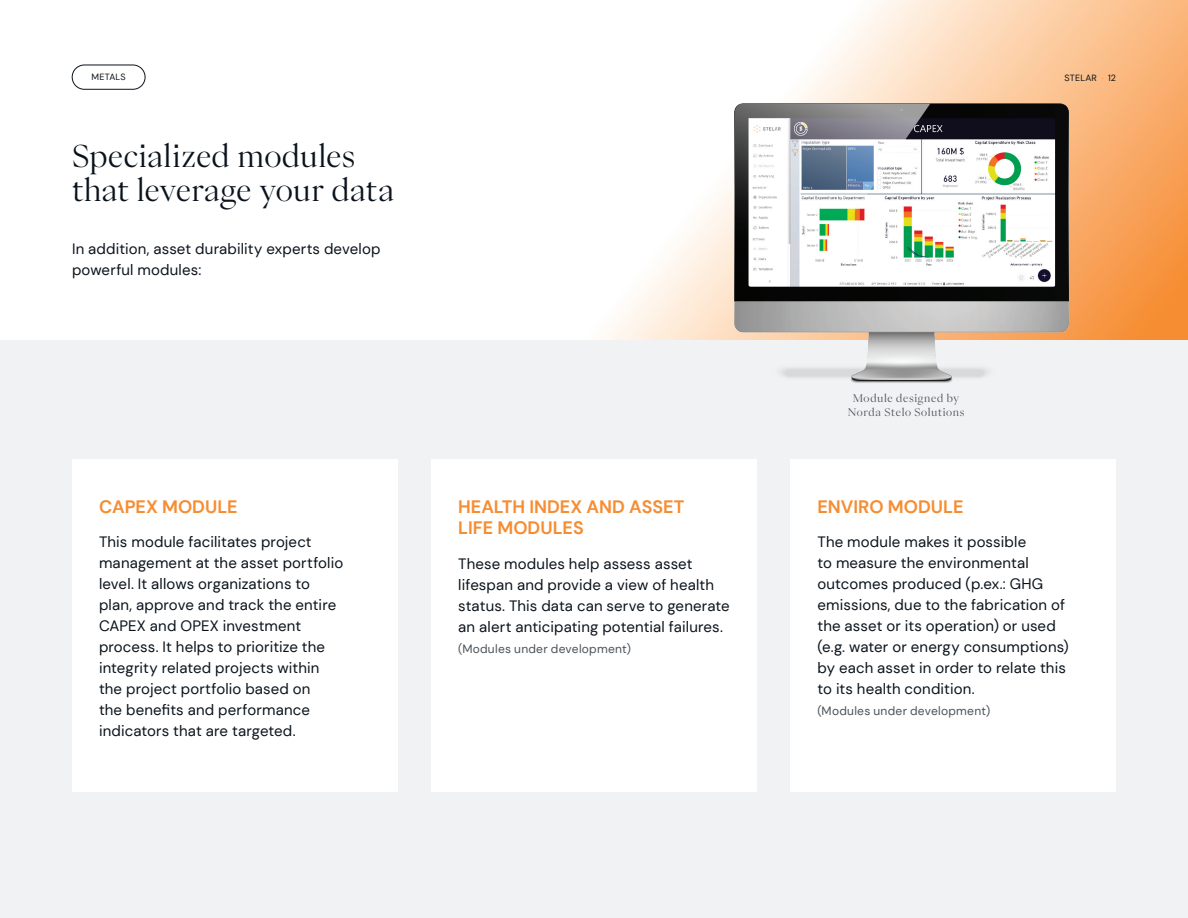
<style>
.page{position:relative;width:1188px;height:918px;background:#fff}
.page>*{position:absolute;margin:0;border:0;box-sizing:border-box;transform-origin:0 0}
.t1{font:30px/34.5px "PP Eiko";letter-spacing:.01em;color:#0a131c}
.t2{font:700 18px/21.6px "DM Sans";color:#f68d32}
.t3{font:15px/21px "DM Sans";letter-spacing:.01em;color:#0a131c}
.t4{font:12px "DM Sans";letter-spacing:.02em;color:#495259}
.t5{font:10.5px/13.5px "PP Eiko";letter-spacing:.06em;color:#495259;text-align:center}
.t6{font:9px "DM Sans";letter-spacing:.025em;color:#0a131c}
</style>
<div class="page">
<svg style="left:0;top:0;width:1188px;height:341px"></svg>
<div style="left:0;top:341px;width:1188px;height:577px;background:#f0f2f3"></div>
<img style="left:735px;top:103px;width:334px;height:280px">
<div style="left:72px;top:459px;width:326px;height:333px;background:#fff"></div>
<div style="left:431px;top:459px;width:326px;height:333px;background:#fff"></div>
<div style="left:790px;top:459px;width:326px;height:333px;background:#fff"></div>
<div style="left:72px;top:65px;width:73px;height:24px;border:1px solid #0a131c;border-radius:12px"></div>
<p class="t6" style="left:92px;top:72px;width:36px">METALS</p>
<p class="t6" style="left:1108px;top:72px;width:9px">12</p>
<p class="t6" style="left:1065px;top:72px;width:40px">STELAR <sup>•</sup></p>
<h1 class="t1" style="left:72px;top:139px;width:324px">Specialized modules that leverage your data</h1>
<p class="t3" style="left:72px;top:238px;width:310px">In addition, asset durability experts develop powerful modules:</p>
<p class="t2" style="left:99px;top:496px;width:140px">CAPEX MODULE</p>
<p class="t3" style="left:99px;top:532px;width:246px">This module facilitates project management at the asset portfolio level. It allows organizations to plan, approve and track the entire<br>CAPEX and OPEX investment process. It helps to prioritize the integrity related projects within the project portfolio based on<br>the benefits and performance indicators that are targeted.</p>
<p class="t2" style="left:458px;top:496px;width:228px">HEALTH INDEX AND ASSET<br>LIFE MODULES</p>
<p class="t3" style="left:458px;top:553px;width:273px">These modules help assess asset lifespan and provide a view of health status. This data can serve to generate an alert anticipating potential failures.</p>
<p class="t4" style="left:458px;top:641px;width:174px">(Modules under development)</p>
<p class="t5" style="left:848px;top:392px;width:118px">Module designed by<br>Norda Stelo Solutions</p>
<p class="t2" style="left:818px;top:496px;width:147px">ENVIRO MODULE</p>
<p class="t3" style="left:818px;top:532px;width:253px">The module makes it possible<br>to measure the environmental outcomes produced (p.ex.: GHG emissions, due to the fabrication of the asset or its operation) or used (e.g. water or energy consumptions) by each asset in order to relate this to its health condition.</p>
<p class="t4" style="left:818px;top:704px;width:174px">(Modules under development)</p>
</div>
